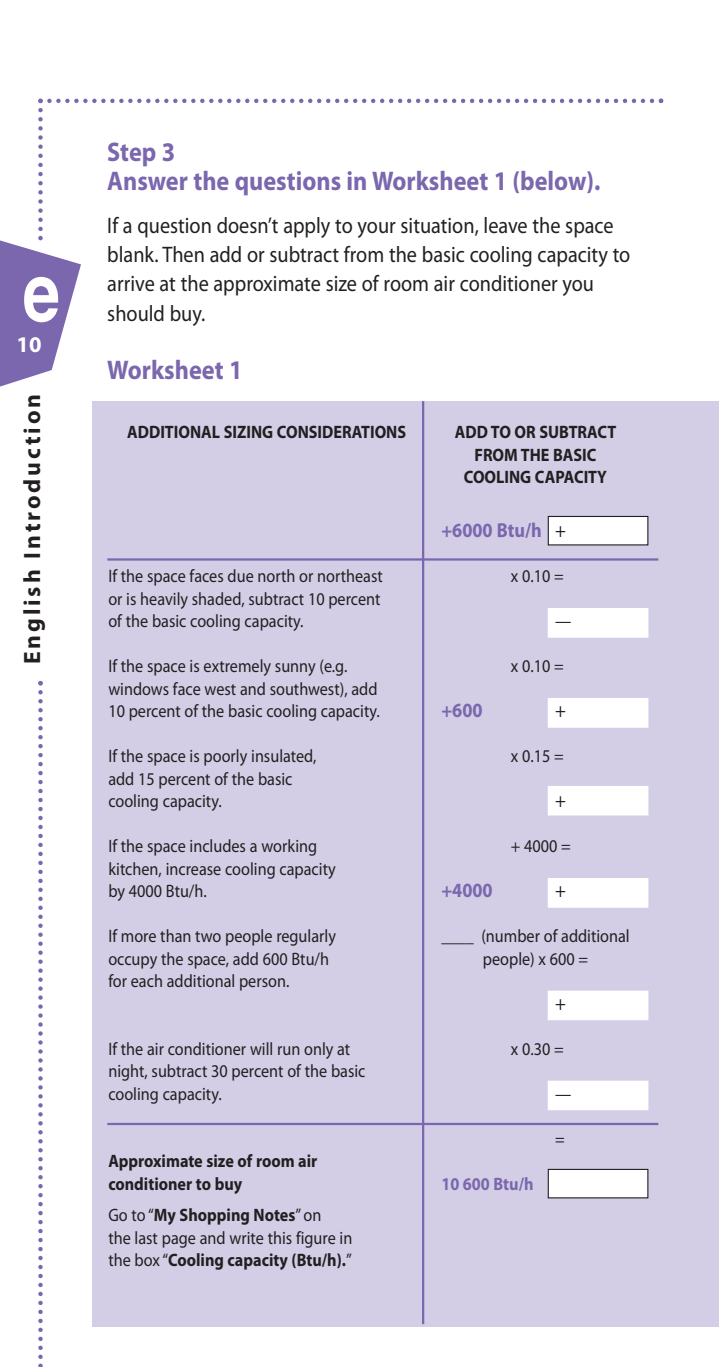
<style>
.page{position:relative;width:719px;height:1367px;background:#fff}
.page>*{position:absolute;margin:0;border:0;box-sizing:border-box;transform-origin:0 0}
.t1{font:700 27px/29.2px "Myriad Pro";color:#7a67ae;scale:.9 1}
.t2{font:700 23.62px "Myriad Pro";letter-spacing:.12em;color:#231f20}
.t3{font:22.5px/29.2px "Myriad Pro";color:#231f20;scale:.9 1}
.t4{font:700 22.5px "Myriad Pro";color:#fff}
.t5{font:700 20.25px "Myriad Pro";color:#7a67ae;scale:.9 1}
.t6{font:20.25px "Myriad Pro";color:#231f20;scale:.9 1}
.t7{font:18px/22.5px "Myriad Pro";color:#231f20;scale:.9 1}
.t8{font:700 18px/22.5px "Myriad Pro";color:#231f20;text-align:center;scale:.9 1}
.t9{font:700 18px "Myriad Pro";color:#7a67ae;scale:.9 1}
.s1{font-weight:400;color:#231f20}
.s2{font-weight:700}
</style>
<div class="page">
<div style="left:92px;top:401px;width:627px;height:925px;background:#d3cee6"></div>
<div style="left:548px;top:1169px;width:100px;height:29px;background:#fff"></div>
<div style="left:548px;top:1169px;width:100px;height:29px;border:1px solid #231f20"></div>
<div style="left:548px;top:1081px;width:100px;height:29px;background:#fff"></div>
<div style="left:548px;top:991px;width:100px;height:29px;background:#fff"></div>
<div style="left:548px;top:879px;width:100px;height:28px;background:#fff"></div>
<div style="left:548px;top:878px;width:100px;height:30px;border:1px solid #fff"></div>
<div style="left:548px;top:786px;width:100px;height:29px;background:#fff"></div>
<div style="left:548px;top:699px;width:100px;height:28px;background:#fff"></div>
<div style="left:548px;top:698px;width:100px;height:30px;border:1px solid #fff"></div>
<div style="left:548px;top:609px;width:100px;height:28px;background:#fff"></div>
<div style="left:548px;top:608px;width:100px;height:30px;border:1px solid #fff"></div>
<svg style="left:38px;top:681px;width:5px;height:686px"></svg>
<hr style="left:107px;top:558px;width:551px;height:3px;background:#7a67ae">
<hr style="left:422px;top:401px;width:2px;height:923px;background:#7a67ae">
<div style="left:548px;top:516px;width:100px;height:29px;background:#fff"></div>
<div style="left:548px;top:516px;width:100px;height:29px;border:1px solid #231f20"></div>
<hr style="left:107px;top:1123px;width:551px;height:2px;background:#7a67ae">
<svg style="left:0;top:99px;width:663px;height:288px"></svg>
<p class="t4" style="left:17px;top:336px;width:26px">10</p>
<h2 class="t2" style="left:23px;top:664px;width:272px;rotate:-90deg">English Introduction</h2>
<h1 class="t1" style="left:107px;top:139px;width:549px">Step 3<br>Answer the questions in Worksheet 1 (below).</h1>
<p class="t3" style="left:107px;top:212px;width:583px">If a question doesn’t apply to your situation, leave the space blank. Then add or subtract from the basic cooling capacity to arrive at the approximate size of room air conditioner you should buy.</p>
<h1 class="t1" style="left:107px;top:358px;width:152px">Worksheet 1</h1>
<p class="t8" style="left:127px;top:422px;width:312px">ADDITIONAL SIZING CONSIDERATIONS</p>
<p class="t8" style="left:455px;top:422px;width:181px">ADD TO OR SUBTRACT<br>FROM THE BASIC<br>COOLING CAPACITY</p>
<p class="t5" style="left:441px;top:523px;width:140px">+6000 Btu/h <span class="s1">+</span></p>
<p class="t7" style="left:108px;top:566px;width:307px">If the space faces due north or northeast</p>
<p class="t7" style="left:511px;top:566px;width:60px">x 0.10 =</p>
<p class="t7" style="left:108px;top:589px;width:304px">or is heavily shaded, subtract 10 percent of the basic cooling capacity.</p>
<p class="t7" style="left:555px;top:611px;width:19px">—</p>
<p class="t7" style="left:108px;top:656px;width:267px">If the space is extremely sunny (e.g.</p>
<p class="t7" style="left:511px;top:656px;width:60px">x 0.10 =</p>
<p class="t7" style="left:108px;top:679px;width:303px">windows face west and southwest), add<br>10 percent of the basic cooling capacity.</p>
<p class="t5" style="left:441px;top:703px;width:47px">+600</p>
<p class="t6" style="left:555px;top:703px;width:14px">+</p>
<p class="t7" style="left:108px;top:746px;width:233px">If the space is poorly insulated,</p>
<p class="t7" style="left:511px;top:746px;width:60px">x 0.15 =</p>
<p class="t7" style="left:108px;top:769px;width:206px">add 15 percent of the basic cooling capacity.</p>
<p class="t6" style="left:555px;top:793px;width:14px">+</p>
<p class="t7" style="left:108px;top:836px;width:234px">If the space includes a working</p>
<p class="t7" style="left:511px;top:836px;width:68px">+ 4000 =</p>
<p class="t7" style="left:108px;top:859px;width:254px">kitchen, increase cooling capacity by 4000 Btu/h.</p>
<p class="t5" style="left:441px;top:883px;width:59px">+4000</p>
<p class="t6" style="left:555px;top:883px;width:14px">+</p>
<p class="t7" style="left:108px;top:926px;width:254px">If more than two people regularly</p>
<p class="t7" style="left:441px;top:926px;width:211px">____ (number of additional</p>
<p class="t7" style="left:108px;top:949px;width:247px">occupy the space, add 600 Btu/h</p>
<p class="t7" style="left:483px;top:949px;width:119px">people) x 600 =</p>
<p class="t7" style="left:108px;top:971px;width:203px">for each additional person.</p>
<p class="t6" style="left:555px;top:995px;width:14px">+</p>
<p class="t7" style="left:108px;top:1039px;width:270px">If the air conditioner will run only at</p>
<p class="t7" style="left:511px;top:1039px;width:60px">x 0.30 =</p>
<p class="t7" style="left:108px;top:1061px;width:287px">night, subtract 30 percent of the basic cooling capacity.</p>
<p class="t7" style="left:555px;top:1084px;width:19px">—</p>
<p class="t8" style="left:108px;top:1151px;width:234px;text-align:left">Approximate size of room air conditioner to buy</p>
<p class="t7" style="left:108px;top:1205px;width:273px">Go to “<span class="s2">My Shopping Notes</span>” on<br>the last page and write this figure in the box “<span class="s2">Cooling capacity (Btu/h).</span>”</p>
<p class="t9" style="left:441px;top:1177px;width:104px">10 600 Btu/h</p>
<p class="t7" style="left:555px;top:1129px;width:12px">=</p>
</div>
